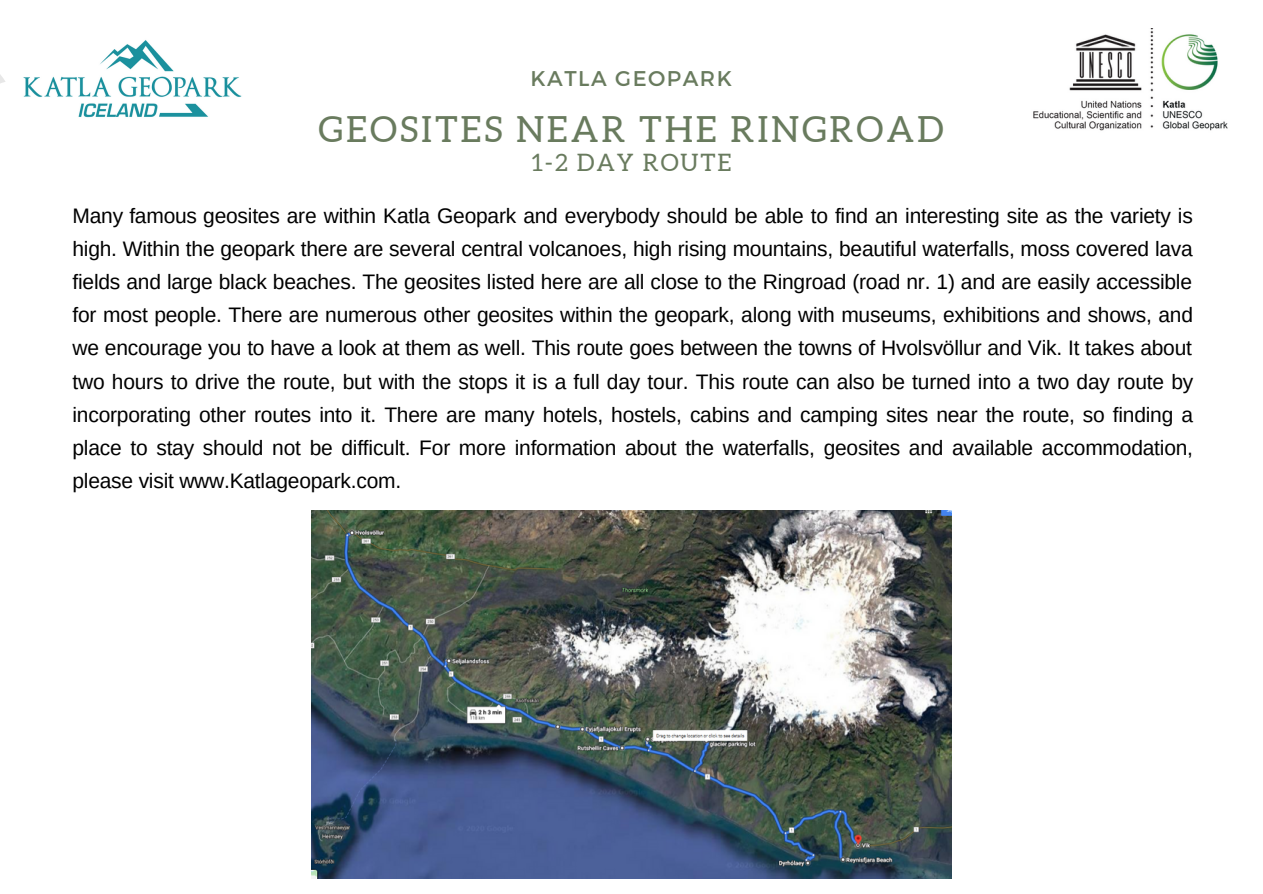
<style>
.page{position:relative;width:1263px;height:894px;background:#fff}
.page>*{position:absolute;margin:0;border:0;box-sizing:border-box;transform-origin:0 0}
.t1{font:36px "Aleo";letter-spacing:.08em;color:#697b5e}
.t2{font:24px "Aleo";letter-spacing:.08em;color:#697b5e}
.t3{font:21.3px "Montserrat";letter-spacing:.07em;color:#697b5e}
.t4{font:21px/33.2px "Arimo";letter-spacing:-.01em;color:#000;text-align:justify}
</style>
<div class="page">
<img style="left:23px;top:40px;width:219px;height:78px">
<img style="left:1033px;top:28px;width:195px;height:103px">
<img style="left:311px;top:510px;width:640px;height:368px">
<p class="t3" style="left:530px;top:65px;width:203px">KATLA GEOPARK</p>
<p class="t1" style="left:319px;top:109px;width:627px">GEOSITES NEAR THE RINGROAD</p>
<p class="t2" style="left:532px;top:149px;width:201px">1-2 DAY ROUTE</p>
<p class="t4" style="left:73px;top:199px;width:1122px">Many famous geosites are within Katla Geopark and everybody should be able to find an interesting site as the variety is high. Within the geopark there are several central volcanoes, high rising mountains, beautiful waterfalls, moss covered lava fields and large black beaches. The geosites listed here are all close to the Ringroad (road nr. 1) and are easily accessible for most people. There are numerous other geosites within the geopark, along with museums, exhibitions and shows, and we encourage you to have a look at them as well. This route goes between the towns of Hvolsvöllur and Vik. It takes about two hours to drive the route, but with the stops it is a full day tour. This route can also be turned into a two day route by incorporating other routes into it. There are many hotels, hostels, cabins and camping sites near the route, so finding a place to stay should not be difficult. For more information about the waterfalls, geosites and available accommodation, please visit www.Katlageopark.com.</p>
</div>
